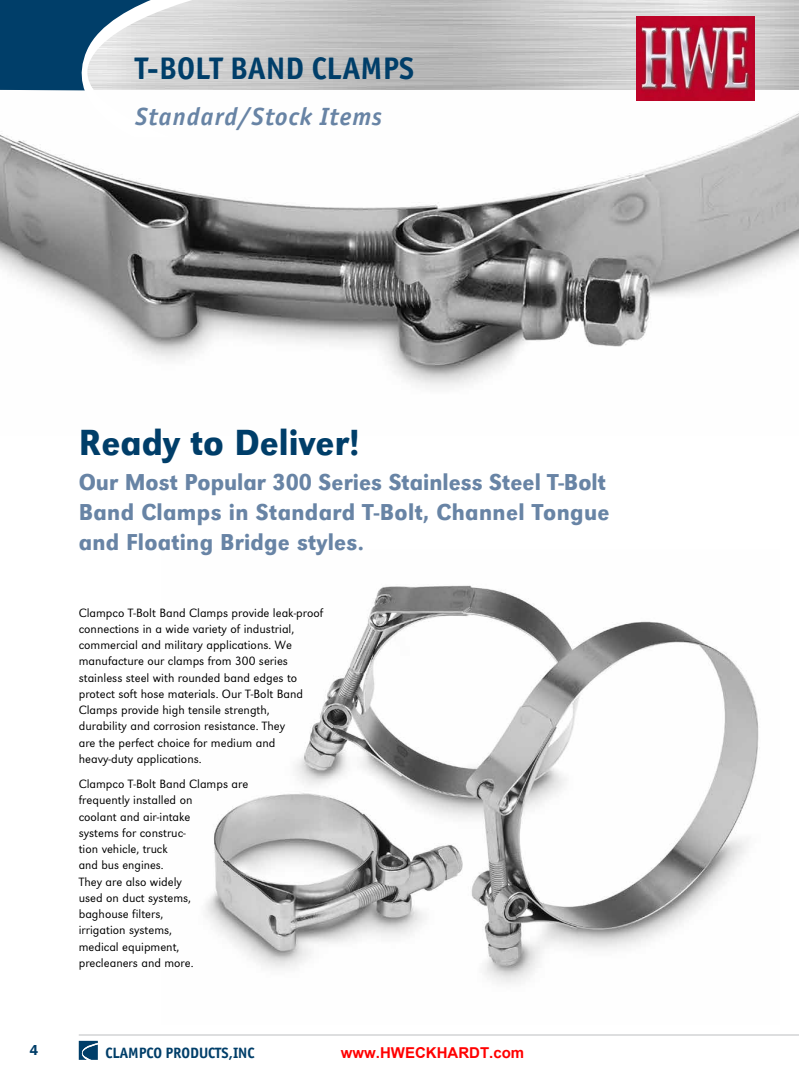
<style>
.page{position:relative;width:799px;height:1080px;background:#fff}
.page>*{position:absolute;margin:0;border:0;box-sizing:border-box;transform-origin:0 0}
.t1{font:37.5px "URW Grotesk T Medi Narr";color:#003e69}
.t2{font:700 31.25px "Officina San ITC";letter-spacing:.01em;color:#003e69}
.t3{font:25px "Officina San ITC Bold Ital OS";letter-spacing:.04em;color:#6884a5}
.t4{font:23.75px/30px "URW Grotesk T Medi Narr";letter-spacing:.01em;color:#6884a5}
.t5{font:700 15px "Officina San ITC";color:#003e69}
.t6{font:700 15px "Arial";color:#f00}
.t7{font:500 15px "URW Grotesk T";color:#003e69}
.t8{font:12.5px/16.2px "URW Grotesk T Ligh";color:#000}
</style>
<div class="page">
<img style="left:0;top:0;width:799px;height:387px">
<svg style="left:0;top:0;width:235px;height:137px"></svg>
<img style="left:205px;top:585px;width:554px;height:398px">
<svg style="left:79px;top:1041px;width:19px;height:19px"></svg>
<hr style="left:79px;top:1035px;width:720px;height:1px;background:#bcbec0">
<img style="left:636px;top:16px;width:118px;height:84px">
<h2 class="t2" style="left:135px;top:49px;width:281px">T-BOLT BAND CLAMPS</h2>
<h3 class="t3" style="left:135px;top:101px;width:248px">Standard/Stock Items</h3>
<p class="t7" style="left:29px;top:1041px;width:10px">4</p>
<h1 class="t1" style="left:79px;top:421px;width:282px">Ready to Deliver!</h1>
<h3 class="t4" style="left:79px;top:467px;width:532px">Our Most Popular 300 Series Stainless Steel T-Bolt<br>Band Clamps in Standard T-Bolt, Channel Tongue and Floating Bridge styles.</h3>
<p class="t8" style="left:79px;top:604px;width:246px">Clampco T-Bolt Band Clamps provide leak-proof connections in a wide variety of industrial, commercial and military applications. We manufacture our clamps from 300 series stainless steel with rounded band edges to protect soft hose materials. Our T-Bolt Band Clamps provide high tensile strength,<br>durability and corrosion resistance. They<br>are the perfect choice for medium and heavy-duty applications.</p>
<p class="t8" style="left:79px;top:776px;width:171px">Clampco T-Bolt Band Clamps are frequently installed on<br>coolant and air-intake<br>systems for construc-<br>tion vehicle, truck<br>and bus engines.<br>They are also widely<br>used on duct systems,<br>baghouse filters,<br>irrigation systems,<br>medical equipment,<br>precleaners and more.</p>
<p class="t5" style="left:106px;top:1044px;width:150px">CLAMPCO PRODUCTS,INC</p>
<p class="t6" style="left:341px;top:1042px;width:185px">www.HWECKHARDT.com</p>
</div>
